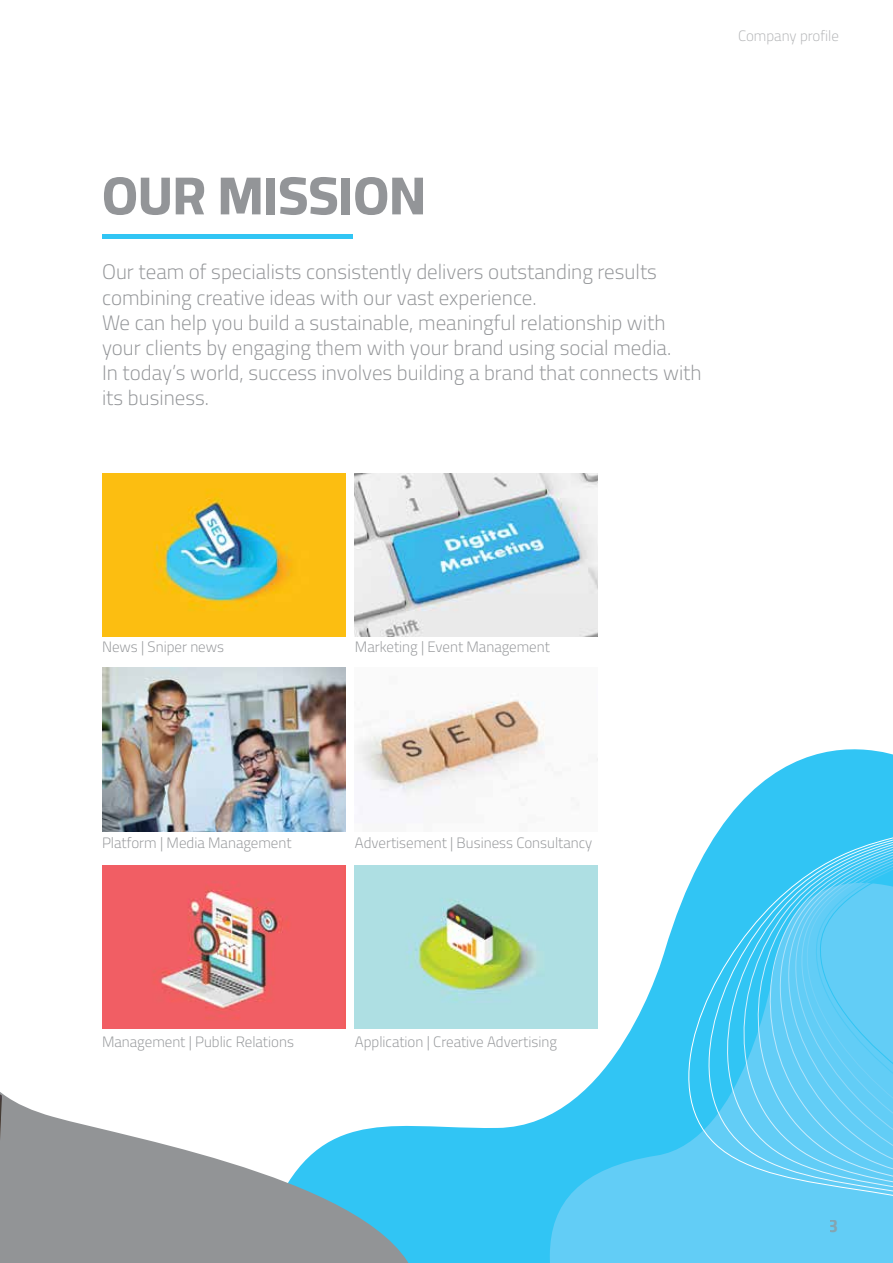
<style>
.page{position:relative;width:893px;height:1263px;background:#fff}
.page>*{position:absolute;margin:0;border:0;box-sizing:border-box;transform-origin:0 0}
.t1{font:800 54px "Cairo";color:#939598}
.t2{font:21px/25.2px "Cairo";color:#939598}
.t3{font:700 18px "Cairo";color:#929496}
.t4{font:15px "Cairo";color:#939598}
</style>
<div class="page">
<img style="left:102px;top:473px;width:243px;height:127px">
<img style="left:355px;top:473px;width:243px;height:163px">
<svg style="left:419px;top:700px;width:474px;height:563px"></svg>
<svg style="left:550px;top:883px;width:104px;height:380px"></svg>
<svg style="left:0;top:600px;width:419px;height:663px"></svg>
<svg style="left:654px;top:830px;width:239px;height:433px;background:#5ccdf5"></svg>
<div style="left:102px;top:234px;width:251px;height:5px;background:#31c5f4"></div>
<img style="left:0;top:1094px;width:2px;height:47px">
<p class="t4" style="left:738px;top:24px;width:102px">Company profile</p>
<h1 class="t1" style="left:102px;top:155px;width:326px">OUR MISSION</h1>
<p class="t2" style="left:102px;top:260px;width:601px">Our team of specialists consistently delivers outstanding results combining creative ideas with our vast experience.<br>We can help you build a sustainable, meaningful relationship with your clients by engaging them with your brand using social media.<br>In today’s world, success involves building a brand that connects with its business.</p>
<p class="t4" style="left:102px;top:636px;width:123px">News | Sniper news</p>
<p class="t4" style="left:355px;top:636px;width:197px">Marketing | Event Management</p>
<p class="t4" style="left:102px;top:831px;width:191px">Platform | Media Management</p>
<p class="t4" style="left:355px;top:831px;width:239px">Advertisement | Business Consultancy</p>
<p class="t4" style="left:102px;top:1030px;width:193px">Management | Public Relations</p>
<p class="t4" style="left:355px;top:1030px;width:204px">Application | Creative Advertising</p>
<p class="t3" style="left:829px;top:1216px;width:12px">3</p>
</div>
